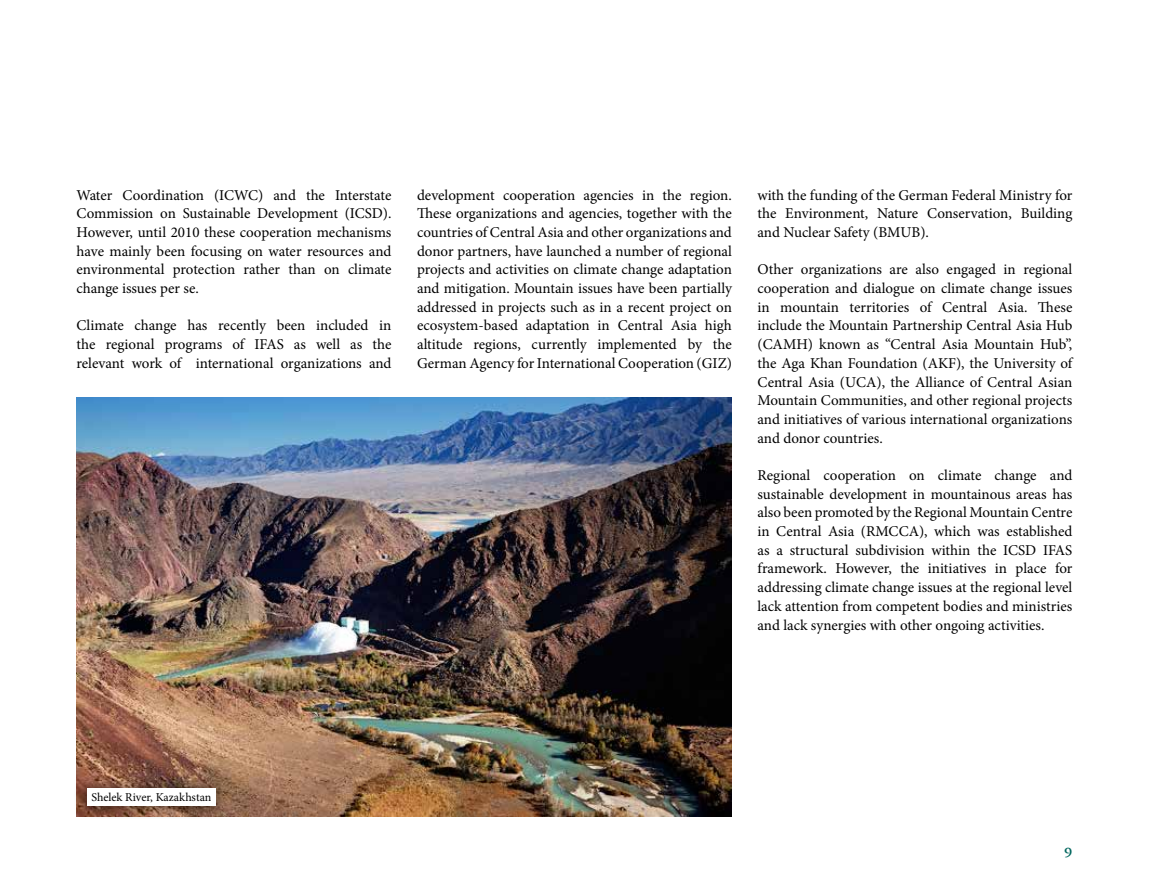
<style>
.page{position:relative;width:1149px;height:893px;background:#fff}
.page>*{position:absolute;margin:0;border:0;box-sizing:border-box;transform-origin:0 0}
.t1{font:15px/18.8px "Minion Pro";letter-spacing:-.005em;color:#000;text-align:justify}
.t2{font:700 13.5px "Scala";color:#00665e}
.t3{font:12px "Minion Pro";letter-spacing:-.005em;color:#000}
</style>
<div class="page">
<img style="left:77px;top:398px;width:654px;height:418px">
<div style="left:73px;top:775px;width:156px;height:45px;background:#000;opacity:.75"></div>
<div style="left:87px;top:789px;width:128px;height:17px;background:#fff"></div>
<p class="t1" style="left:77px;top:186px;width:316px">Water Coordination (ICWC) and the Interstate Commission on Sustainable Development (ICSD).<br>However, until 2010 these cooperation mechanisms have mainly been focusing on water resources and environmental protection rather than on climate change issues per se.</p>
<p class="t1" style="left:77px;top:316px;width:316px">Climate change has recently been included in the regional programs of IFAS as well as the relevant work of international organizations and</p>
<p class="t1" style="left:417px;top:186px;width:316px">development cooperation agencies in the region.<br>These organizations and agencies, together with the countries of Central Asia and other organizations and donor partners, have launched a number of regional projects and activities on climate change adaptation and mitigation. Mountain issues have been partially addressed in projects such as in a recent project on ecosystem-based adaptation in Central Asia high altitude regions, currently implemented by the German Agency for International Cooperation (GIZ)</p>
<p class="t1" style="left:757px;top:186px;width:316px">with the funding of the German Federal Ministry for the Environment, Nature Conservation, Building and Nuclear Safety (BMUB).</p>
<p class="t1" style="left:757px;top:260px;width:316px">Other organizations are also engaged in regional cooperation and dialogue on climate change issues in mountain territories of Central Asia. These include the Mountain Partnership Central Asia Hub (CAMH) known as “Central Asia Mountain Hub”, the Aga Khan Foundation (AKF), the University of Central Asia (UCA), the Alliance of Central Asian Mountain Communities, and other regional projects and initiatives of various international organizations and donor countries.</p>
<p class="t1" style="left:757px;top:466px;width:316px">Regional cooperation on climate change and sustainable development in mountainous areas has also been promoted by the Regional Mountain Centre in Central Asia (RMCCA), which was established as a structural subdivision within the ICSD IFAS framework. However, the initiatives in place for addressing climate change issues at the regional level lack attention from competent bodies and ministries and lack synergies with other ongoing activities.</p>
<p class="t3" style="left:91px;top:789px;width:121px">Shelek River, Kazakhstan</p>
<p class="t2" style="left:1063px;top:842px;width:10px">9</p>
</div>
